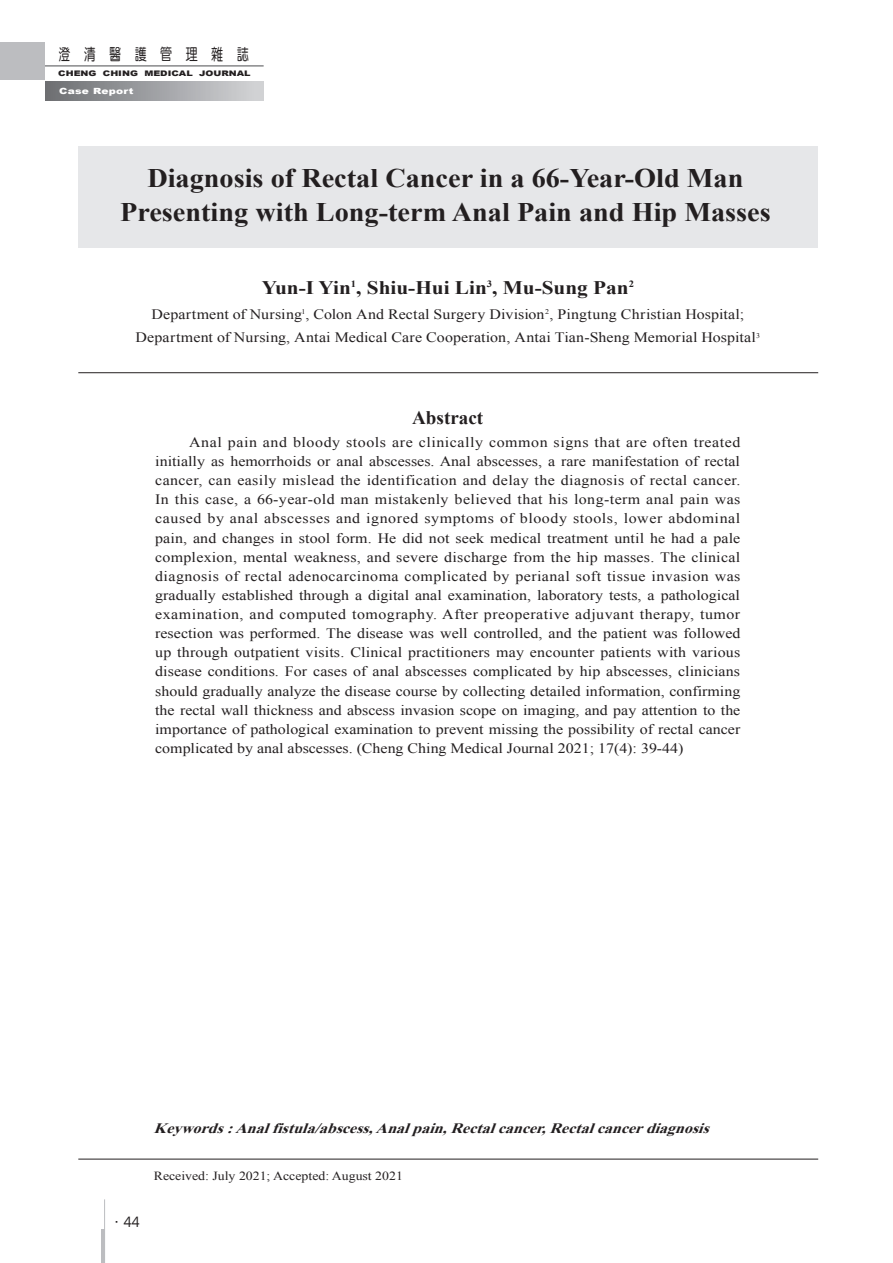
<style>
.page{position:relative;width:893px;height:1263px;background:#fff}
.page>*{position:absolute;margin:0;border:0;box-sizing:border-box;transform-origin:0 0}
.t1{font:700 26.85px/34px "Times New Roman";color:#231f20;text-align:center;scale:1.06 1}
.t2{font:700 19.2px "Times New Roman";color:#231f20;scale:1.11 1}
.t3{font:700 19.2px "Times New Roman";color:#231f20}
.t4{font:16.2px "DF Yuan Md HKP BF";color:#231f20;scale:.75 1}
.t5{font:14.4px/19.2px "Times New Roman";color:#231f20;text-align:center;scale:1.11 1}
.t6{font:italic 700 14.4px "Times New Roman";color:#231f20;scale:1.11 1}
.t7{font:13.8px "Microsoft Jheng Hei";color:#231f20}
.t8{font:12.45px "Times New Roman";color:#231f20;scale:1.11 1}
.t9{font:900 8.55px "Arial";letter-spacing:.025em;color:#fff;scale:1.25 1}
.t10{font:900 7.65px "Arial";color:#231f20;scale:1.25 1}
.s1{font-family:"DF Li Hei Md WIN BF"}
</style>
<div class="page">
<hr style="left:101px;top:1229px;width:4px;height:34px;background:#bcbdc0">
<hr style="left:104px;top:1199px;width:1px;height:64px;background:#bcbdc0">
<div style="left:0;top:42px;width:45px;height:38px;background:#bcbdc0"></div>
<hr style="left:45px;top:65px;width:219px;height:1px;background:#57585a">
<div style="left:45px;top:82px;width:219px;height:19px;background:linear-gradient(to right,#6c6e71,#d4d5d8)"></div>
<div style="left:78px;top:147px;width:740px;height:101px;background:#e6e7e9"></div>
<hr style="left:78px;top:1159px;width:740px;height:1px;background:#231f20">
<hr style="left:78px;top:372px;width:740px;height:1px;background:#231f20">
<p class="t4" style="left:58px;top:46px;width:255px">澄 清 醫 護 管 理 雜 誌</p>
<p class="t10" style="left:58px;top:68px;width:155px">CHENG CHING MEDICAL JOURNAL</p>
<p class="t9" style="left:59px;top:85px;width:61px">Case Report</p>
<h1 class="t1" style="left:120px;top:161px;width:615px">Diagnosis of Rectal Cancer in a 66-Year-Old Man<br>Presenting with Long-term Anal Pain and Hip Masses</h1>
<h2 class="t2" style="left:262px;top:276px;width:337px">Yun-I Yin<sup>1</sup>, Shiu-Hui Lin<sup>3</sup>, Mu-Sung Pan<sup>2</sup></h2>
<p class="t5" style="left:136px;top:302px;width:564px;line-height:23.4px">Department of Nursing<sup>1</sup>, Colon And Rectal Surgery Division<sup>2</sup>, Pingtung Christian Hospital;<br>Department of Nursing, Antai Medical Care Cooperation, Antai Tian-Sheng Memorial Hospital<sup>3</sup></p>
<h2 class="t3" style="left:412px;top:407px;width:73px">Abstract</h2>
<p class="t5" style="left:155px;top:432px;width:529px;text-align:justify;text-indent:34px">Anal pain and bloody stools are clinically common signs that are often treated initially as hemorrhoids or anal abscesses. Anal abscesses, a rare manifestation of rectal cancer, can easily mislead the identification and delay the diagnosis of rectal cancer.<br>In this case, a 66-year-old man mistakenly believed that his long-term anal pain was caused by anal abscesses and ignored symptoms of bloody stools, lower abdominal pain, and changes in stool form. He did not seek medical treatment until he had a pale complexion, mental weakness, and severe discharge from the hip masses. The clinical diagnosis of rectal adenocarcinoma complicated by perianal soft tissue invasion was gradually established through a digital anal examination, laboratory tests, a pathological examination, and computed tomography. After preoperative adjuvant therapy, tumor resection was performed. The disease was well controlled, and the patient was followed up through outpatient visits. Clinical practitioners may encounter patients with various disease conditions. For cases of anal abscesses complicated by hip abscesses, clinicians should gradually analyze the disease course by collecting detailed information, confirming the rectal wall thickness and abscess invasion scope on imaging, and pay attention to the importance of pathological examination to prevent missing the possibility of rectal cancer complicated by anal abscesses. (Cheng Ching Medical Journal 2021; 17(4): 39-44)</p>
<p class="t6" style="left:154px;top:1120px;width:507px">Keywords:Analfistula/abscess,Analpain,Rectalcancer,Rectalcancerdiagnosis</p>
<p class="t7" style="left:110px;top:1212px;width:31px"><span class="s1">．</span>44</p>
<p class="t8" style="left:154px;top:1169px;width:226px">Received: July 2021; Accepted: August 2021</p>
</div>
